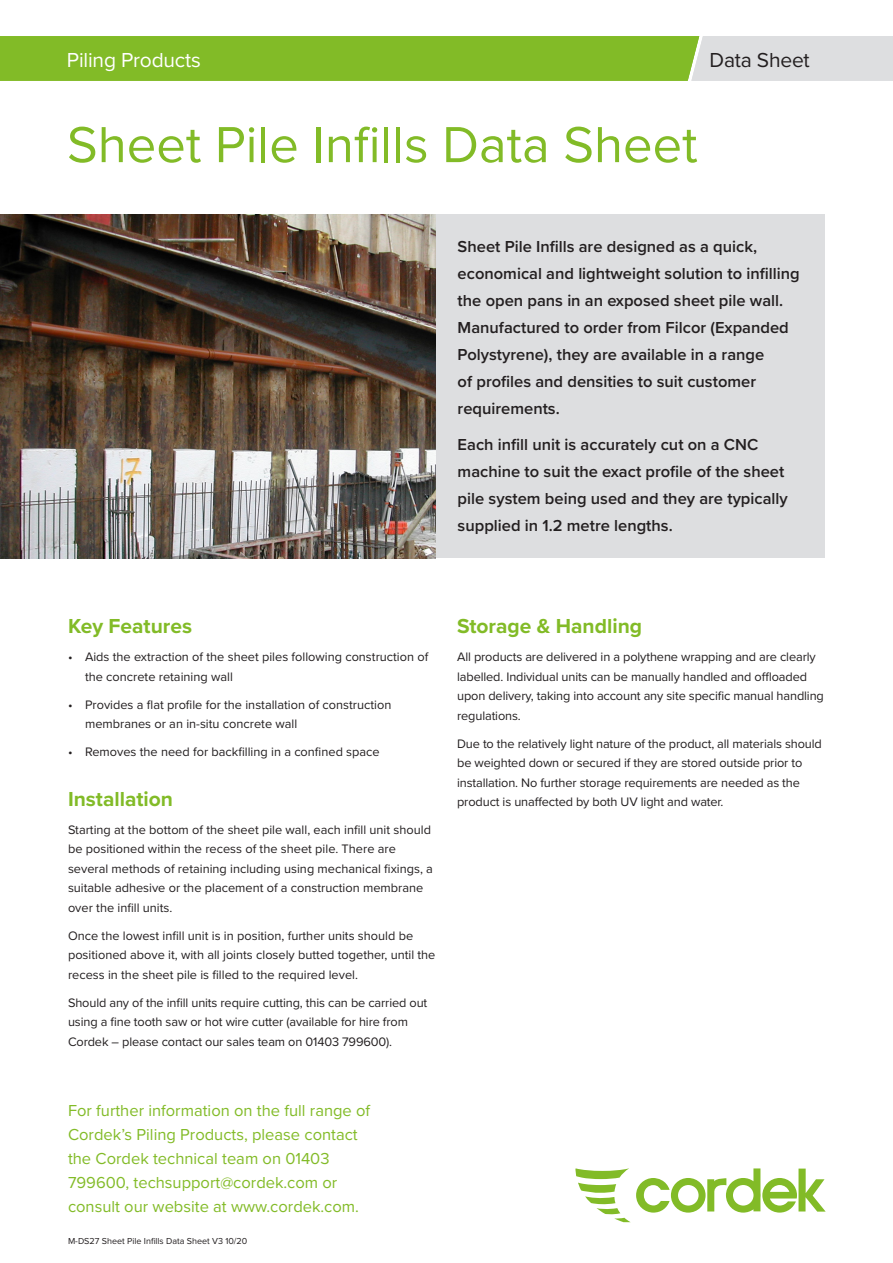
<style>
.page{position:relative;width:893px;height:1263px;background:#fff}
.page>*{position:absolute;margin:0;border:0;box-sizing:border-box;transform-origin:0 0}
.t1{font:52.5px "Proxima Nova";color:#82bb27}
.GREEN_SUBHEADER{font:700 21px "Proxima Nova";color:#82bb27}
.t2{font:21px "Proxima Nova";letter-spacing:-.01em;color:#fff}
.t3{font:21px "Proxima Nova";letter-spacing:-.01em;color:#231f20}
.PRODUCT_DESCRIPTION{font:600 16.5px/27px "Proxima Nova";color:#231f20}
.GREEN_CONTACT{font:16.5px/24px "Proxima Nova";color:#82bb27}
.BODY_COPY{font:12.75px/19.5px "Proxima Nova";color:#231f20}
.BODY_COPY-2{font:9px "Proxima Nova";color:#231f20}
</style>
<div class="page">
<svg style="left:575px;top:1168px;width:251px;height:54px"></svg>
<div style="left:436px;top:215px;width:389px;height:343px;background:#dddee0"></div>
<svg style="left:0;top:36px;width:893px;height:45px;background:#96c350"></svg>
<img style="left:0;top:215px;width:436px;height:343px">
<p class="t2" style="left:67px;top:44px;width:135px">Piling Products</p>
<p class="t3" style="left:709px;top:44px;width:102px">Data Sheet</p>
<p class="t1" style="left:67px;top:105px;width:632px">Sheet Pile Infills Data Sheet</p>
<p class="PRODUCT_DESCRIPTION" style="left:458px;top:233px;width:343px">Sheet Pile Infills are designed as a quick, economical and lightweight solution to infilling the open pans in an exposed sheet pile wall.<br>Manufactured to order from Filcor (Expanded Polystyrene), they are available in a range<br>of profiles and densities to suit customer requirements.</p>
<p class="PRODUCT_DESCRIPTION" style="left:458px;top:430px;width:332px">Each infill unit is accurately cut on a CNC machine to suit the exact profile of the sheet pile system being used and they are typically supplied in 1.2 metre lengths.</p>
<p class="GREEN_SUBHEADER" style="left:68px;top:610px;width:126px">Key Features</p>
<p class="BODY_COPY" style="left:85px;top:647px;width:345px;text-indent:-17px">• Aids the extraction of the sheet piles following construction of the concrete retaining wall</p>
<p class="BODY_COPY" style="left:85px;top:694px;width:308px;text-indent:-17px">• Provides a flat profile for the installation of construction membranes or an in-situ concrete wall</p>
<p class="BODY_COPY" style="left:68px;top:742px;width:313px">• Removes the need for backfilling in a confined space</p>
<p class="GREEN_SUBHEADER" style="left:68px;top:783px;width:107px">Installation</p>
<p class="BODY_COPY" style="left:68px;top:819px;width:366px">Starting at the bottom of the sheet pile wall, each infill unit should be positioned within the recess of the sheet pile. There are several methods of retaining including using mechanical fixings, a suitable adhesive or the placement of a construction membrane over the infill units.</p>
<p class="BODY_COPY" style="left:68px;top:925px;width:369px">Once the lowest infill unit is in position, further units should be positioned above it, with all joints closely butted together, until the recess in the sheet pile is filled to the required level.</p>
<p class="BODY_COPY" style="left:68px;top:992px;width:361px">Should any of the infill units require cutting, this can be carried out using a fine tooth saw or hot wire cutter (available for hire from<br>Cordek – please contact our sales team on 01403 799600).</p>
<p class="GREEN_SUBHEADER" style="left:457px;top:610px;width:186px">Storage &amp; Handling</p>
<p class="BODY_COPY" style="left:457px;top:647px;width:368px">All products are delivered in a polythene wrapping and are clearly labelled. Individual units can be manually handled and offloaded upon delivery, taking into account any site specific manual handling regulations.</p>
<p class="BODY_COPY" style="left:457px;top:733px;width:366px">Due to the relatively light nature of the product, all materials should be weighted down or secured if they are stored outside prior to installation. No further storage requirements are needed as the product is unaffected by both UV light and water.</p>
<p class="GREEN_CONTACT" style="left:68px;top:1098px;width:304px">For further information on the full range of Cordek’s Piling Products, please contact the Cordek technical team on 01403<br>799600, techsupport@cordek.com or consult our website at www.cordek.com.</p>
<p class="BODY_COPY-2" style="left:68px;top:1234px;width:181px">M-DS27 Sheet Pile Infills Data Sheet V3 10/20</p>
</div>
